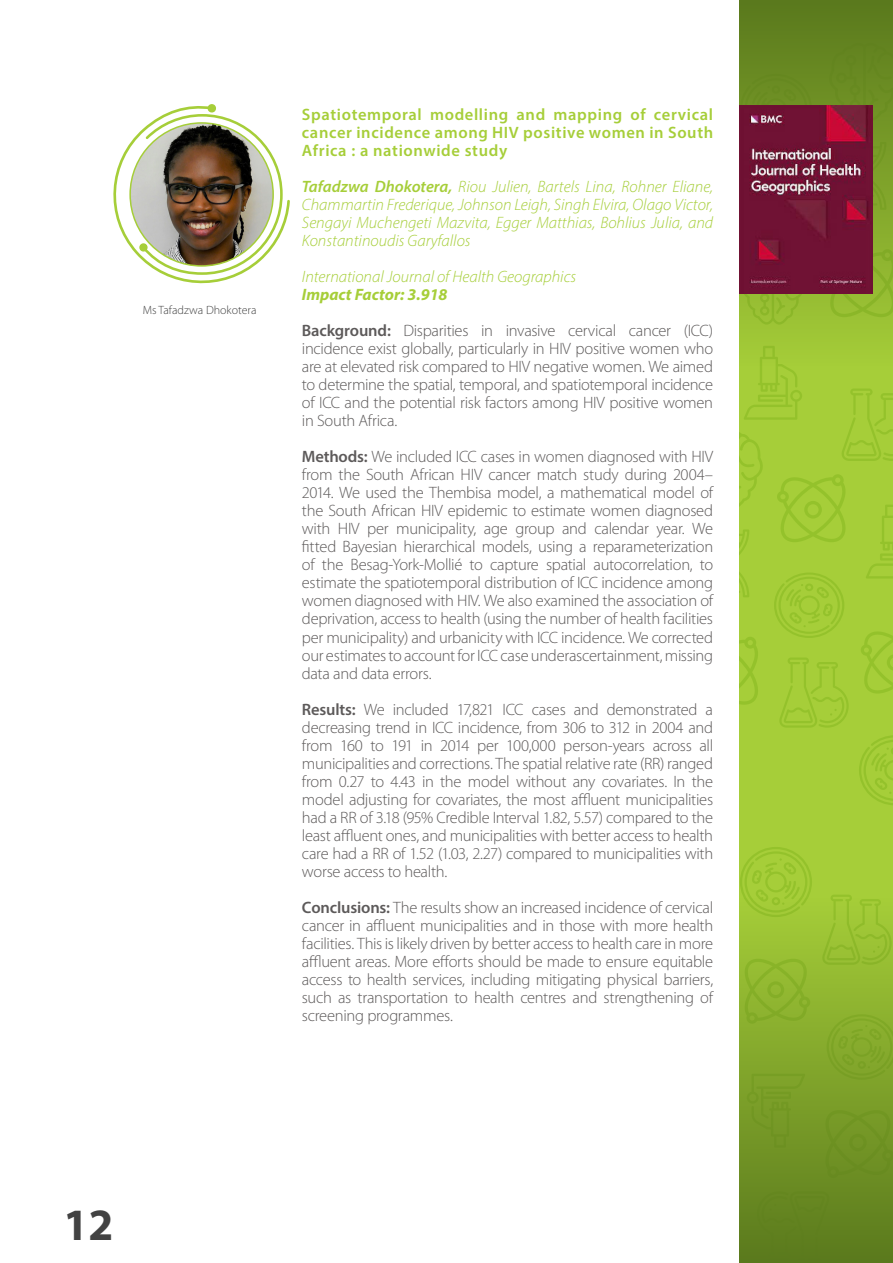
<style>
.page{position:relative;width:893px;height:1263px;background:#fff}
.page>*{position:absolute;margin:0;border:0;box-sizing:border-box;transform-origin:0 0}
.t1{font:700 45px "Myriad Pro";color:#424242}
.t2{font:300 16.5px/18px "Myriad Pro";letter-spacing:-.02em;color:#5d5a5a;text-align:justify}
.t3{font:italic 300 16.5px/18px "Myriad Pro";color:#a6ce39;text-align:justify}
.t4{font:600 16.5px/18px "Myriad Pro";letter-spacing:.04em;color:#a6ce39;text-align:justify}
.t5{font:300 12px "Myriad Pro";color:#424242}
.s1{font-weight:600}
.s2{font-weight:700;font-style:italic;color:#a6ce39}
</style>
<div class="page">
<div style="left:740px;top:0;width:153px;height:1263px;background:#a6ce39"></div>
<svg style="left:744px;top:365px;width:58px;height:55px"></svg>
<svg style="left:740px;top:847px;width:72px;height:52px"></svg>
<svg style="left:831px;top:895px;width:21px;height:4px"></svg>
<svg style="left:859px;top:735px;width:34px;height:70px"></svg>
<svg style="left:774px;top:573px;width:70px;height:65px"></svg>
<svg style="left:740px;top:433px;width:23px;height:73px"></svg>
<svg style="left:777px;top:474px;width:68px;height:68px"></svg>
<svg style="left:740px;top:637px;width:18px;height:68px"></svg>
<svg style="left:861px;top:632px;width:32px;height:61px"></svg>
<svg style="left:842px;top:389px;width:51px;height:72px"></svg>
<svg style="left:779px;top:658px;width:70px;height:70px"></svg>
<svg style="left:866px;top:505px;width:27px;height:73px"></svg>
<svg style="left:740px;top:530px;width:9px;height:67px"></svg>
<div style="left:740px;top:0;width:153px;height:365px;background:linear-gradient(to bottom,#59781c,#a2cb36)"></div>
<div style="left:740px;top:899px;width:153px;height:364px;background:linear-gradient(to bottom,#a2cb36,#5a791d)"></div>
<img style="left:740px;top:105px;width:133px;height:188px">
<svg style="left:113px;top:104px;width:177px;height:180px"></svg>
<img style="left:130px;top:123px;width:143px;height:143px;border-radius:71px">
<p class="t5" style="left:143px;top:304px;width:115px">Ms Tafadzwa Dhokotera</p>
<p class="t4" style="left:302px;top:105px;width:413px">Spatiotemporal modelling and mapping of cervical cancer incidence among HIV positive women in South Africa : a nationwide study</p>
<p class="t3" style="left:302px;top:178px;width:413px"><span class="s1">Tafadzwa Dhokotera,</span> Riou Julien, Bartels Lina, Rohner Eliane, Chammartin Frederique, Johnson Leigh, Singh Elvira, Olago Victor, Sengayi Muchengeti Mazvita, Egger Matthias, Bohlius Julia, and Konstantinoudis Garyfallos</p>
<p class="t3" style="left:302px;top:268px;width:276px">International Journal of Health Geographics</p>
<p class="t2" style="left:302px;top:277px;width:413px;line-height:36px"><span class="s2">Impact Factor: 3.918<br></span><span class="s1">Background:</span> Disparities in invasive cervical cancer (ICC)</p>
<p class="t2" style="left:302px;top:340px;width:413px">incidence exist globally, particularly in HIV positive women who are at elevated risk compared to HIV negative women. We aimed to determine the spatial, temporal, and spatiotemporal incidence of ICC and the potential risk factors among HIV positive women in South Africa.</p>
<p class="t2" style="left:302px;top:448px;width:413px"><span class="s1">Methods:</span> We included ICC cases in women diagnosed with HIV from the South African HIV cancer match study during 2004– 2014. We used the Thembisa model, a mathematical model of the South African HIV epidemic to estimate women diagnosed with HIV per municipality, age group and calendar year. We fitted Bayesian hierarchical models, using a reparameterization of the Besag-York-Mollié to capture spatial autocorrelation, to estimate the spatiotemporal distribution of ICC incidence among women diagnosed with HIV. We also examined the association of deprivation, access to health (using the number of health facilities per municipality) and urbanicity with ICC incidence. We corrected our estimates to account for ICC case underascertainment, missing data and data errors.</p>
<p class="t2" style="left:302px;top:700px;width:413px"><span class="s1">Results:</span> We included 17,821 ICC cases and demonstrated a decreasing trend in ICC incidence, from 306 to 312 in 2004 and from 160 to 191 in 2014 per 100,000 person-years across all municipalities and corrections. The spatial relative rate (RR) ranged from 0.27 to 4.43 in the model without any covariates. In the model adjusting for covariates, the most affluent municipalities had a RR of 3.18 (95% Credible Interval 1.82, 5.57) compared to the least affluent ones, and municipalities with better access to health care had a RR of 1.52 (1.03, 2.27) compared to municipalities with worse access to health.</p>
<p class="t2" style="left:302px;top:898px;width:413px"><span class="s1">Conclusions:</span> The results show an increased incidence of cervical cancer in affluent municipalities and in those with more health facilities. This is likely driven by better access to health care in more affluent areas. More efforts should be made to ensure equitable access to health services, including mitigating physical barriers, such as transportation to health centres and strengthening of screening programmes.</p>
<h1 class="t1" style="left:63px;top:1195px;width:51px">12</h1>
</div>
